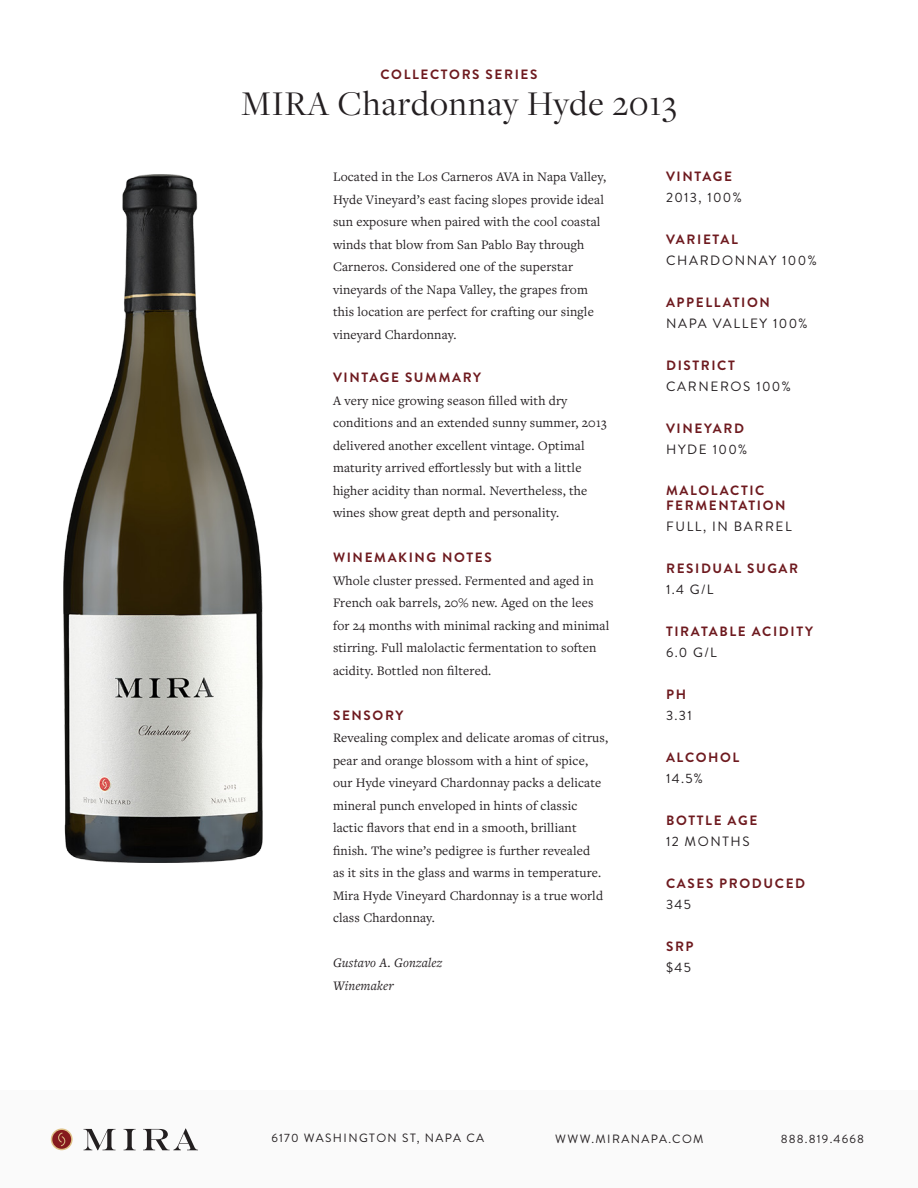
<style>
.page{position:relative;width:918px;height:1188px;background:#fff}
.page>*{position:absolute;margin:0;border:0;box-sizing:border-box;transform-origin:0 0}
.t1{font:36px "Freight Disp Pro";letter-spacing:.03em;color:#241f21}
.t2{font:13.5px/22.5px "Freight Text Pro";letter-spacing:.01em;color:#241f21}
.t3{font:700 13.5px "Brandon Grotesque";letter-spacing:.12em;color:#6e1a1f}
.t4{font:13.5px "Brandon Grotesque";letter-spacing:.12em;color:#241f21}
.t5{font:italic 13.5px "Freight Text Pro";letter-spacing:.01em;color:#241f21}
.t6{font:12px "Brandon Grotesque";letter-spacing:.12em;color:#241f21}
.t7{font:12px "Brandon Grotesque";letter-spacing:.1em;color:#241f21}
</style>
<div class="page">
<div style="left:0;top:1091px;width:918px;height:97px;background:#fafafa"></div>
<svg style="left:51px;top:1129px;width:22px;height:21px"></svg>
<svg style="left:52px;top:1130px;width:19px;height:19px"></svg>
<svg style="left:84px;top:1129px;width:32px;height:21px"></svg>
<svg style="left:143px;top:1129px;width:55px;height:21px"></svg>
<svg style="left:124px;top:1129px;width:12px;height:21px"></svg>
<img style="left:63px;top:174px;width:200px;height:689px">
<p class="t3" style="left:381px;top:64px;width:158px">COLLECTORS SERIES</p>
<p class="t1" style="left:241px;top:80px;width:437px">MIRA Chardonnay Hyde 2013</p>
<p class="t2" style="left:333px;top:165px;width:275px">Located in the Los Carneros AVA in Napa Valley, Hyde Vineyard’s east facing slopes provide ideal sun exposure when paired with the cool coastal winds that blow from San Pablo Bay through Carneros. Considered one of the superstar vineyards of the Napa Valley, the grapes from this location are perfect for crafting our single vineyard Chardonnay.</p>
<p class="t3" style="left:333px;top:368px;width:150px">VINTAGE SUMMARY</p>
<p class="t2" style="left:333px;top:389px;width:275px">A very nice growing season filled with dry conditions and an extended sunny summer, 2013</p>
<p class="t2" style="left:333px;top:434px;width:253px">delivered another excellent vintage. Optimal</p>
<p class="t2" style="left:333px;top:456px;width:256px">maturity arrived effortlessly but with a little higher acidity than normal. Nevertheless, the wines show great depth and personality.</p>
<p class="t3" style="left:333px;top:548px;width:160px">WINEMAKING NOTES</p>
<p class="t2" style="left:333px;top:569px;width:262px">Whole cluster pressed. Fermented and aged in</p>
<p class="t2" style="left:333px;top:591px;width:278px">French oak barrels, 20% new. Aged on the lees for 24 months with minimal racking and minimal</p>
<p class="t2" style="left:333px;top:636px;width:265px">stirring. Full malolactic fermentation to soften</p>
<p class="t2" style="left:333px;top:659px;width:160px">acidity. Bottled non filtered.</p>
<p class="t3" style="left:333px;top:706px;width:72px">SENSORY</p>
<p class="t2" style="left:333px;top:726px;width:277px">Revealing complex and delicate aromas of citrus,</p>
<p class="t2" style="left:333px;top:749px;width:272px">pear and orange blossom with a hint of spice, our Hyde vineyard Chardonnay packs a delicate mineral punch enveloped in hints of classic lactic flavors that end in a smooth, brilliant finish. The wine’s pedigree is further revealed as it sits in the glass and warms in temperature.<br>Mira Hyde Vineyard Chardonnay is a true world class Chardonnay.</p>
<p class="t5" style="left:333px;top:954px;width:111px">Gustavo A. Gonzalez</p>
<p class="t5" style="left:333px;top:977px;width:62px">Winemaker</p>
<p class="t3" style="left:666px;top:167px;width:68px">VINTAGE</p>
<p class="t4" style="left:666px;top:189px;width:77px">2013, 100%</p>
<p class="t3" style="left:666px;top:230px;width:73px">VARIETAL</p>
<p class="t4" style="left:666px;top:252px;width:152px">CHARDONNAY 100%</p>
<p class="t3" style="left:666px;top:293px;width:105px">APPELLATION</p>
<p class="t4" style="left:666px;top:315px;width:143px">NAPA VALLEY 100%</p>
<p class="t3" style="left:666px;top:356px;width:70px">DISTRICT</p>
<p class="t4" style="left:666px;top:378px;width:126px">CARNEROS 100%</p>
<p class="t3" style="left:666px;top:419px;width:79px">VINEYARD</p>
<p class="t4" style="left:666px;top:441px;width:83px">HYDE 100%</p>
<p class="t3" style="left:666px;top:481px;width:100px">MALOLACTIC</p>
<p class="t3" style="left:666px;top:496px;width:121px">FERMENTATION</p>
<p class="t4" style="left:666px;top:517px;width:127px">FULL, IN BARREL</p>
<p class="t3" style="left:666px;top:559px;width:134px">RESIDUAL SUGAR</p>
<p class="t4" style="left:666px;top:580px;width:49px">1.4 G/L</p>
<p class="t3" style="left:666px;top:622px;width:148px">TIRATABLE ACIDITY</p>
<p class="t4" style="left:666px;top:643px;width:52px">6.0 G/L</p>
<p class="t3" style="left:666px;top:685px;width:21px">PH</p>
<p class="t4" style="left:666px;top:706px;width:27px">3.31</p>
<p class="t3" style="left:666px;top:748px;width:75px">ALCOHOL</p>
<p class="t4" style="left:666px;top:769px;width:39px">14.5%</p>
<p class="t3" style="left:666px;top:811px;width:93px">BOTTLE AGE</p>
<p class="t4" style="left:666px;top:832px;width:85px">12 MONTHS</p>
<p class="t3" style="left:666px;top:874px;width:141px">CASES PRODUCED</p>
<p class="t4" style="left:666px;top:895px;width:26px">345</p>
<p class="t3" style="left:666px;top:937px;width:29px">SRP</p>
<p class="t4" style="left:666px;top:958px;width:26px">$45</p>
<p class="t6" style="left:271px;top:1130px;width:214px">6170 WASHINGTON ST, NAPA CA</p>
<p class="t6" style="left:555px;top:1131px;width:150px">WWW.MIRANAPA.COM</p>
<p class="t7" style="left:781px;top:1131px;width:85px">888.819.4668</p>
</div>
